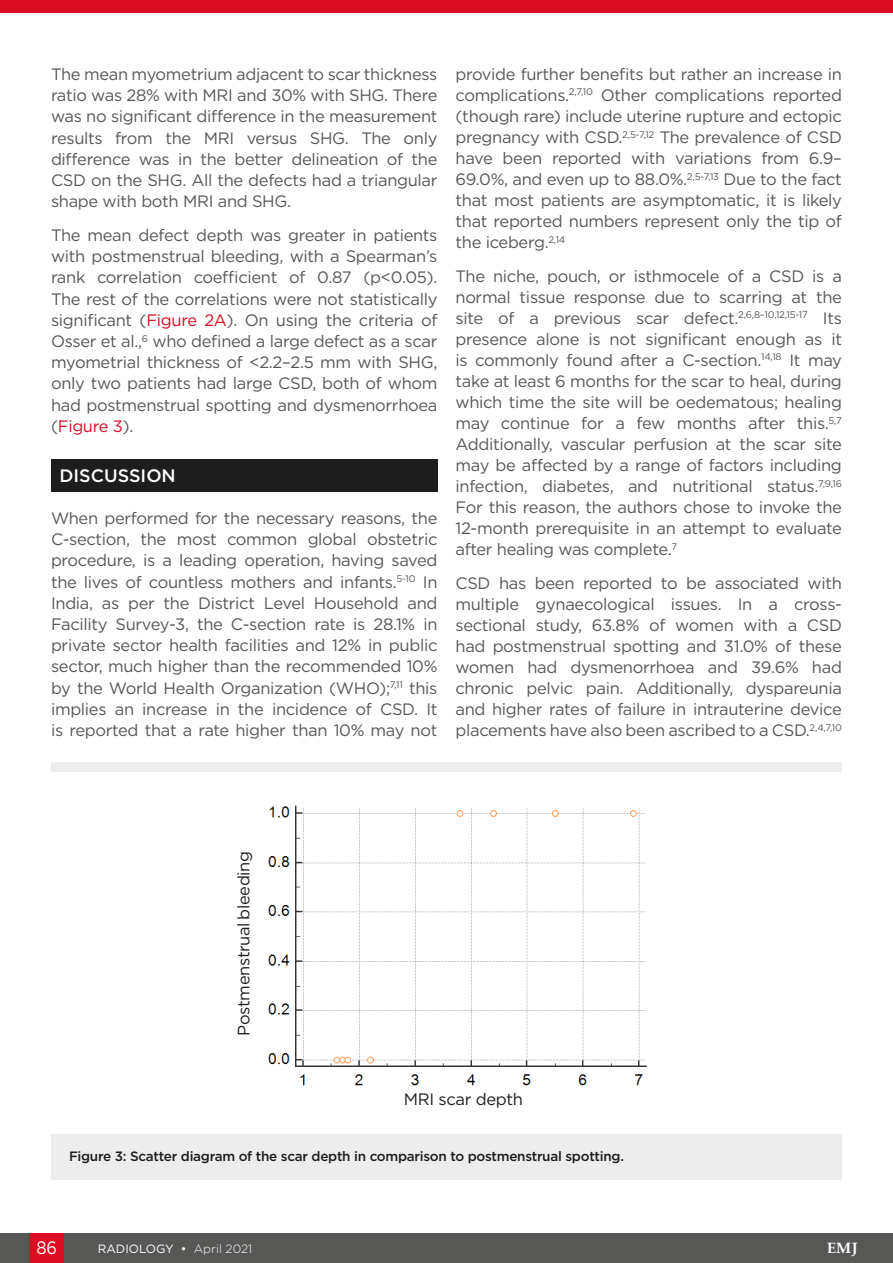
<style>
.page{position:relative;width:893px;height:1263px;background:#fff}
.page>*{position:absolute;margin:0;border:0;box-sizing:border-box;transform-origin:0 0}
.H1__Heading_1{font:500 18px "Gotham";color:#fff}
.t1{font:18px "Gotham";color:#fff;scale:.9 1}
.Body_Text__Justifica{font:16.5px/21px "Gotham";letter-spacing:-.02em;color:#575756;text-align:justify}
.Body_Text{font:16.5px "Gotham";letter-spacing:-.02em;color:#1d1d1d}
.t2{font:700 15px "Palatino Linotype";color:#fff}
.t3{font:500 13.5px "Gotham";letter-spacing:-.02em;color:#1d1d1d}
.t4{font:12px "Gotham";color:#fff}
.s1{color:#dc0c23}
.s2{font-weight:300}
</style>
<div class="page">
<div style="left:0;top:1233px;width:893px;height:30px;background:#575756"></div>
<div style="left:30px;top:1233px;width:34px;height:30px;background:#dc0c23"></div>
<div style="left:0;top:0;width:893px;height:13px;background:#dc0c23"></div>
<div style="left:51px;top:459px;width:386px;height:32px;background:#1d1d1d"></div>
<div style="left:51px;top:762px;width:791px;height:9px;background:#ededed"></div>
<div style="left:51px;top:1134px;width:791px;height:45px;background:#ededed"></div>
<img style="left:268px;top:805px;width:379px;height:281px">
<p class="Body_Text__Justifica" style="left:51px;top:63px;width:388px">The mean myometrium adjacent to scar thickness ratio was 28% with MRI and 30% with SHG. There was no significant difference in the measurement results from the MRI versus SHG. The only difference was in the better delineation of the CSD on the SHG. All the defects had a triangular shape with both MRI and SHG.</p>
<p class="Body_Text__Justifica" style="left:51px;top:224px;width:388px">The mean defect depth was greater in patients with postmenstrual bleeding, with a Spearman’s rank correlation coefficient of 0.87 (p&lt;0.05).<br>The rest of the correlations were not statistically significant (<span class="s1">Figure 2A</span>). On using the criteria of Osser et al.,<sup>6</sup> who defined a large defect as a scar myometrial thickness of &lt;2.2–2.5 mm with SHG, only two patients had large CSD, both of whom had postmenstrual spotting and dysmenorrhoea (<span class="s1">Figure 3</span>).</p>
<p class="H1__Heading_1" style="left:60px;top:463px;width:118px">DISCUSSION</p>
<p class="Body_Text__Justifica" style="left:51px;top:507px;width:388px">When performed for the necessary reasons, the C-section, the most common global obstetric procedure, is a leading operation, having saved the lives of countless mothers and infants.<sup>5-10</sup> In India, as per the District Level Household and Facility Survey-3, the C-section rate is 28.1% in private sector health facilities and 12% in public sector, much higher than the recommended 10% by the World Health Organization (WHO);<sup>7,11</sup> this implies an increase in the incidence of CSD. It is reported that a rate higher than 10% may not</p>
<p class="Body_Text__Justifica" style="left:455px;top:63px;width:388px">provide further benefits but rather an increase in complications.<sup>2,7,10</sup> Other complications reported (though rare) include uterine rupture and ectopic pregnancy with CSD.<sup>2,5-7,12</sup> The prevalence of CSD have been reported with variations from 6.9– 69.0%, and even up to 88.0%.<sup>2,5-7,13</sup> Due to the fact that most patients are asymptomatic, it is likely that reported numbers represent only the tip of the iceberg.<sup>2,14</sup></p>
<p class="Body_Text__Justifica" style="left:455px;top:265px;width:388px">The niche, pouch, or isthmocele of a CSD is a normal tissue response due to scarring at the site of a previous scar defect.<sup>2,6,8–10,12,15-17</sup> Its presence alone is not significant enough as it is commonly found after a C-section.<sup>14,18</sup> It may take at least 6 months for the scar to heal, during which time the site will be oedematous; healing may continue for a few months after this.<sup>5,7<br></sup>Additionally, vascular perfusion at the scar site may be affected by a range of factors including infection, diabetes, and nutritional status.<sup>7,9,16<br></sup>For this reason, the authors chose to invoke the 12-month prerequisite in an attempt to evaluate after healing was complete.<sup>7</sup></p>
<p class="Body_Text__Justifica" style="left:455px;top:572px;width:388px">CSD has been reported to be associated with multiple gynaecological issues. In a cross&shy;sectional study, 63.8% of women with a CSD had postmenstrual spotting and 31.0% of these women had dysmenorrhoea and 39.6% had chronic pelvic pain. Additionally, dyspareunia and higher rates of failure in intrauterine device placements have also been ascribed to a CSD.<sup>2,4,7,10</sup></p>
<p class="Body_Text" style="left:233px;top:1035px;width:186px;rotate:-90deg">Postmenstrual bleeding</p>
<p class="Body_Text" style="left:404px;top:1088px;width:121px">MRI scar depth</p>
<p class="t3" style="left:69px;top:1148px;width:556px">Figure 3: Scatter diagram of the scar depth in comparison to postmenstrual spotting.</p>
<p class="t1" style="left:37px;top:1236px;width:24px">86</p>
<p class="t4" style="left:98px;top:1241px;width:156px">RADIOLOGY • <span class="s2">April 2021</span></p>
<p class="t2" style="left:827px;top:1238px;width:32px">EMJ</p>
</div>
